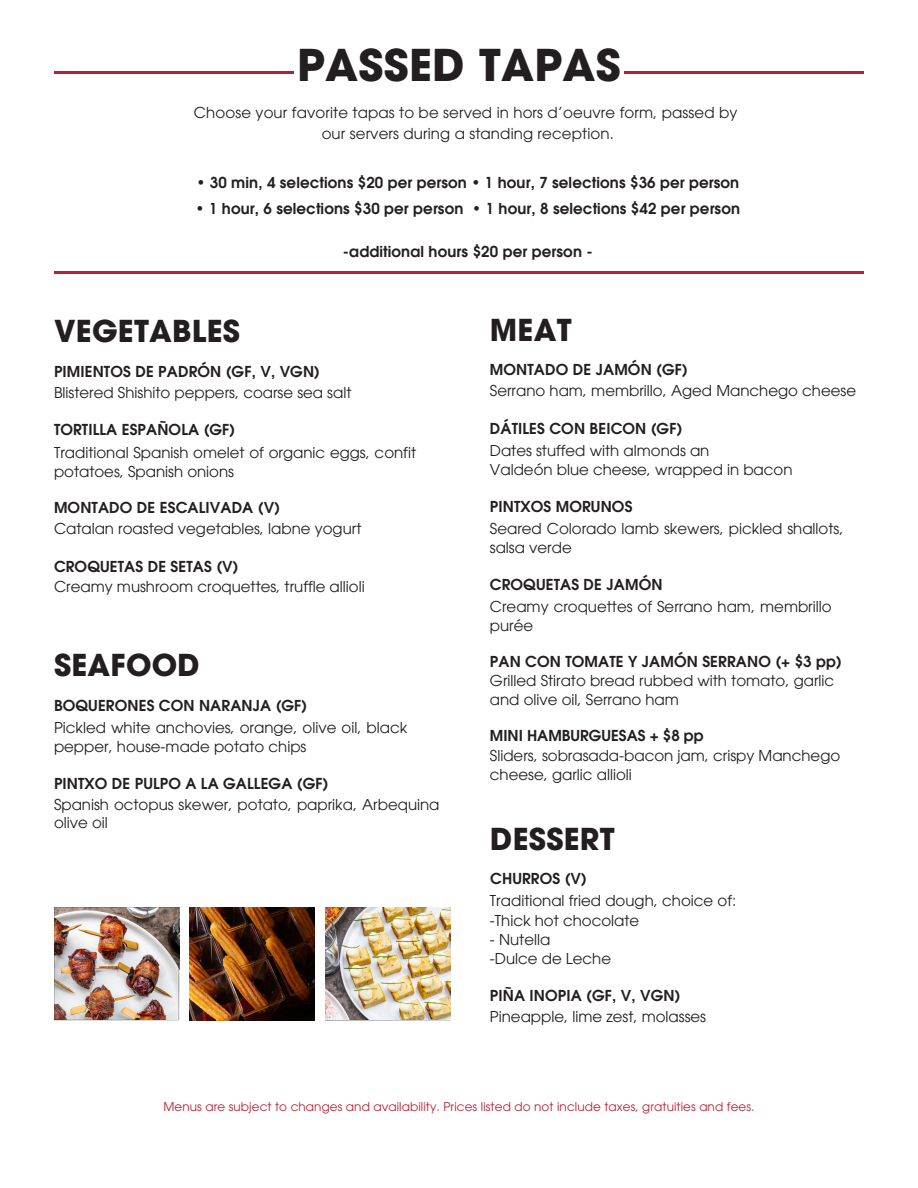
<style>
.page{position:relative;width:918px;height:1188px;background:#fff}
.page>*{position:absolute;margin:0;border:0;box-sizing:border-box;transform-origin:0 0}
.t1{font:700 43.5px "ITC Avant Garde Std";letter-spacing:.01em;color:#231f20}
.t2{font:700 30px "ITC Avant Garde Std";letter-spacing:.01em;color:#231f20}
.t3{font:15px/19.2px "ITC Avant Garde Pro";color:#231f20}
.t4{font:600 15px "ITC Avant Garde Std";letter-spacing:.01em;color:#231f20}
.t5{font:15px/20.2px "ITC Avant Garde Std";letter-spacing:.01em;color:#231f20;text-align:center}
.t6{font:12px "ITC Avant Garde Std";letter-spacing:.01em;color:#b62033}
.s1{font-family:"ITC Avant Garde Std";font-weight:600}
</style>
<div class="page">
<hr style="left:54px;top:271px;width:810px;height:3px;background:#b62033">
<img style="left:325px;top:907px;width:125px;height:113px">
<img style="left:190px;top:908px;width:125px;height:112px">
<img style="left:54px;top:907px;width:125px;height:113px">
<hr style="left:54px;top:71px;width:239px;height:3px;background:#b62033">
<hr style="left:625px;top:71px;width:239px;height:3px;background:#b62033">
<p class="t1" style="left:297px;top:49px;width:325px">PASSED TAPAS</p>
<h5 class="t5" style="left:194px;top:105px;width:545px">Choose your favorite tapas to be served in hors d’oeuvre form, passed by our servers during a standing reception.</h5>
<h3 class="t4" style="left:196px;top:177px;width:544px">• 30 min, 4 selections $20 per person • 1 hour, 7 selections $36 per person</h3>
<h3 class="t4" style="left:196px;top:203px;width:546px">• 1 hour, 6 selections $30 per person • 1 hour, 8 selections $42 per person</h3>
<h5 class="t4" style="left:343px;top:246px;width:251px">-additional hours $20 per person -</h5>
<p class="t2" style="left:54px;top:320px;width:188px">VEGETABLES</p>
<h2 class="t2" style="left:490px;top:318px;width:83px">MEAT</h2>
<h3 class="t4" style="left:54px;top:365px;width:267px">PIMIENTOS DE PADRÓN (GF, V, VGN)</h3>
<h5 class="t3" style="left:54px;top:385px;width:299px">Blistered Shishito peppers, coarse sea salt</h5>
<h4 class="t4" style="left:54px;top:424px;width:183px">TORTILLA ESPAÑOLA (GF)</h4>
<h5 class="t3" style="left:54px;top:444px;width:364px">Traditional Spanish omelet of organic eggs, confit potatoes, Spanish onions</h5>
<h5 class="t4" style="left:54px;top:502px;width:228px">MONTADO DE ESCALIVADA (V)</h5>
<h3 class="t3" style="left:54px;top:520px;width:309px">Catalan roasted vegetables, labne yogurt</h3>
<h2 class="t4" style="left:54px;top:560px;width:186px">CROQUETAS DE SETAS (V)</h2>
<h5 class="t3" style="left:54px;top:579px;width:312px">Creamy mushroom croquettes, truffle allioli</h5>
<p class="t2" style="left:54px;top:654px;width:147px">SEAFOOD</p>
<h3 class="t4" style="left:54px;top:700px;width:255px">BOQUERONES CON NARANJA (GF)</h3>
<h3 class="t3" style="left:54px;top:720px;width:355px">Pickled white anchovies, orange, olive oil, black pepper, house-made potato chips</h3>
<h5 class="t4" style="left:54px;top:778px;width:276px">PINTXO DE PULPO A LA GALLEGA (GF)</h5>
<h3 class="t3" style="left:54px;top:797px;width:387px;line-height:18px">Spanish octopus skewer, potato, paprika, Arbequina olive oil</h3>
<h2 class="t4" style="left:490px;top:364px;width:199px">MONTADO DE JAMÓN (GF)</h2>
<h3 class="t3" style="left:490px;top:382px;width:368px">Serrano ham, membrillo, Aged Manchego cheese</h3>
<h5 class="t4" style="left:490px;top:423px;width:194px">DÁTILES CON BEICON (GF)</h5>
<h4 class="t3" style="left:490px;top:443px;width:304px">Dates stuffed with almonds an<br>Valdeón blue cheese, wrapped in bacon</h4>
<h3 class="t4" style="left:490px;top:501px;width:144px">PINTXOS MORUNOS</h3>
<h2 class="t3" style="left:490px;top:521px;width:355px">Seared Colorado lamb skewers, pickled shallots, salsa verde</h2>
<h3 class="t4" style="left:490px;top:579px;width:174px">CROQUETAS DE JAMÓN</h3>
<h5 class="t3" style="left:490px;top:599px;width:343px">Creamy croquettes of Serrano ham, membrillo purée</h5>
<h5 class="t3" style="left:490px;top:654px;width:353px"><span class="s1">PAN CON TOMATE Y JAMÓN SERRANO (+ $3 pp)<br></span>Grilled Stirato bread rubbed with tomato, garlic and olive oil, Serrano ham</h5>
<h5 class="t4" style="left:490px;top:730px;width:215px">MINI HAMBURGUESAS + $8 pp</h5>
<p class="t3" style="left:490px;top:748px;width:352px">Sliders, sobrasada-bacon jam, crispy Manchego cheese, garlic allioli</p>
<h3 class="t2" style="left:490px;top:827px;width:126px">DESSERT</h3>
<h3 class="t4" style="left:490px;top:873px;width:98px">CHURROS (V)</h3>
<h5 class="t3" style="left:490px;top:893px;width:248px">Traditional fried dough, choice of: -Thick hot chocolate</h5>
<h5 class="t3" style="left:490px;top:932px;width:123px">- Nutella<br>-Dulce de Leche</h5>
<h5 class="t4" style="left:490px;top:990px;width:192px">PIÑA INOPIA (GF, V, VGN)</h5>
<h5 class="t3" style="left:490px;top:1009px;width:218px">Pineapple, lime zest, molasses</h5>
<h3 class="t6" style="left:163px;top:1103px;width:593px">Menus are subject to changes and availability. Prices listed do not include taxes, gratuities and fees.</h3>
</div>
